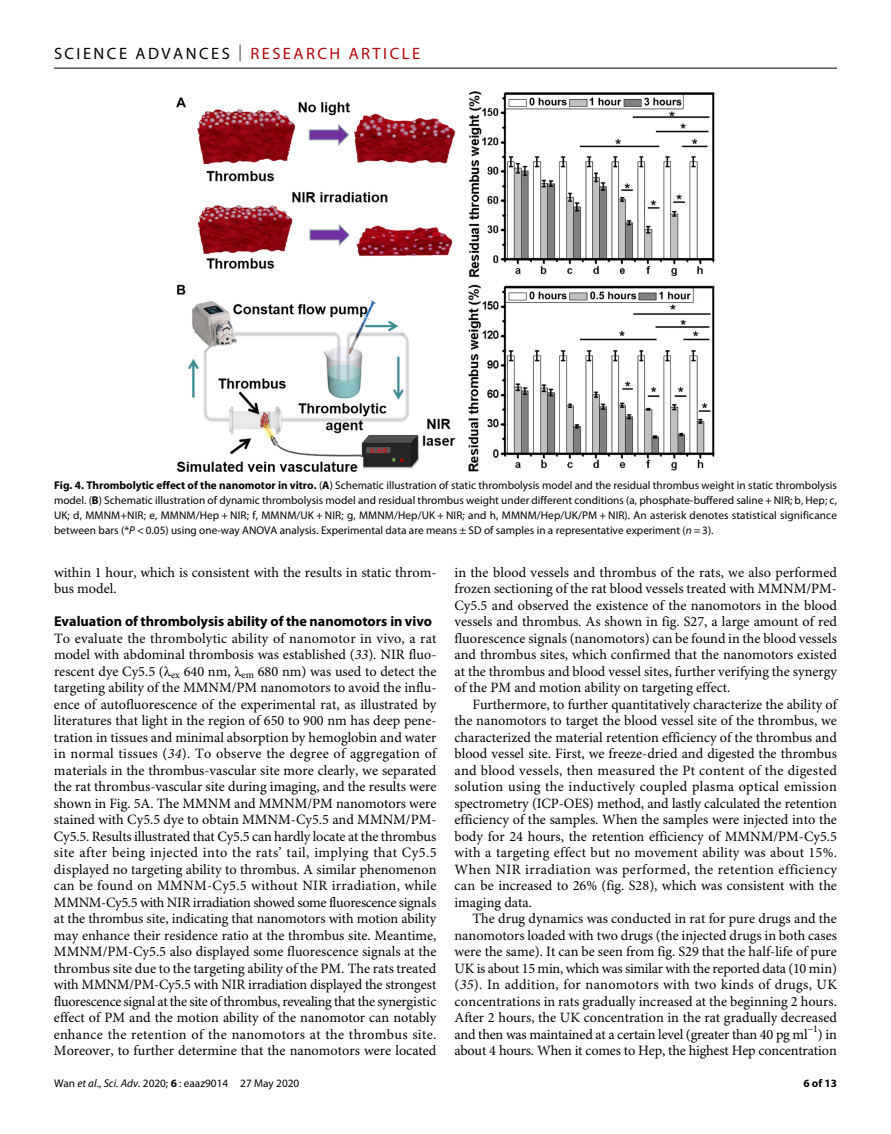
<style>
.page{position:relative;width:891px;height:1134px;background:#fff}
.page>*{position:absolute;margin:0;border:0;box-sizing:border-box;transform-origin:0 0}
.t1{font:16.5px "Myriad Pro";letter-spacing:.15em;color:#000}
.t2{font:14.25px/16.5px "Minion Pro";color:#000;text-align:justify}
.t3{font:700 14.25px "Myriad Pro";color:#000}
.t4{font:11.25px/15px "Myriad Pro";color:#000;text-align:justify}
.t5{font:700 11.25px "Myriad Pro";color:#000}
.s1{font-weight:300}
.s2{color:#b10508}
.s3{font-weight:700}
.s4{font-style:italic}
</style>
<div class="page">
<hr style="left:54px;top:68px;width:783px;height:1px;background:#000">
<img style="left:176px;top:91px;width:539px;height:381px">
<p class="t1" style="left:54px;top:40px;width:368px">SCIENCE ADVANCES <span class="s1">|</span> <span class="s2">RESEARCH ARTICLE</span></p>
<p class="t4" style="left:54px;top:477px;width:785px"><span class="s3">Fig. 4. Thrombolytic effect of the nanomotor in vitro.</span> (<span class="s3">A</span>) Schematic illustration of static thrombolysis model and the residual thrombus weight in static thrombolysis model. (<span class="s3">B</span>) Schematic illustration of dynamic thrombolysis model and residual thrombus weight under different conditions (a, phosphate-buffered saline + NIR; b, Hep; c, UK; d, MMNM+NIR; e, MMNM/Hep + NIR; f, MMNM/UK + NIR; g, MMNM/Hep/UK + NIR; and h, MMNM/Hep/UK/PM + NIR). An asterisk denotes statistical significance between bars (*<span class="s4">P</span> &lt; 0.05) using one-way ANOVA analysis. Experimental data are means ± SD of samples in a representative experiment (<span class="s4">n</span> = 3).</p>
<p class="t2" style="left:54px;top:565px;width:384px">within 1 hour, which is consistent with the results in static throm&shy;bus model.</p>
<p class="t3" style="left:54px;top:610px;width:380px">Evaluation of thrombolysis ability of the nanomotors in vivo</p>
<p class="t2" style="left:54px;top:631px;width:384px">To evaluate the thrombolytic ability of nanomotor in vivo, a rat model with abdominal thrombosis was established (<span class="s4">33</span>). NIR fluo&shy;rescent dye Cy5.5 (●<sub>ex</sub> 640 nm, ●<sub>em</sub> 680 nm) was used to detect the targeting ability of the MMNM/PM nanomotors to avoid the influ&shy;ence of autofluorescence of the experimental rat, as illustrated by literatures that light in the region of 650 to 900 nm has deep pene&shy;tration in tissues and minimal absorption by hemoglobin and water in normal tissues (<span class="s4">34</span>). To observe the degree of aggregation of materials in the thrombus-vascular site more clearly, we separated the rat thrombus-vascular site during imaging, and the results were shown in Fig. 5A. The MMNM and MMNM/PM nanomotors were stained with Cy5.5 dye to obtain MMNM-Cy5.5 and MMNM/PM-Cy5.5. Results illustrated that Cy5.5 can hardly locate at the thrombus site after being injected into the rats’ tail, implying that Cy5.5 displayed no targeting ability to thrombus. A similar phenomenon can be found on MMNM-Cy5.5 without NIR irradiation, while MMNM-Cy5.5 with NIR irradiation showed some fluorescence signals at the thrombus site, indicating that nanomotors with motion ability may enhance their residence ratio at the thrombus site. Meantime, MMNM/PM-Cy5.5 also displayed some fluorescence signals at the thrombus site due to the targeting ability of the PM. The rats treated with MMNM/PM-Cy5.5 with NIR irradiation displayed the strongest fluorescence signal at the site of thrombus, revealing that the synergistic effect of PM and the motion ability of the nanomotor can notably enhance the retention of the nanomotors at the thrombus site.<br>Moreover, to further determine that the nanomotors were located</p>
<p class="t4" style="left:54px;top:1076px;width:247px">Wan <span class="s4">et al</span>., <span class="s4">Sci. Adv.</span> 2020; <span class="s3">6</span> : eaaz9014 27 May 2020</p>
<p class="t2" style="left:454px;top:565px;width:384px">in the blood vessels and thrombus of the rats, we also performed frozen sectioning of the rat blood vessels treated with MMNM/PM-Cy5.5 and observed the existence of the nanomotors in the blood vessels and thrombus. As shown in fig. S27, a large amount of red fluorescence signals (nanomotors) can be found in the blood vessels and thrombus sites, which confirmed that the nanomotors existed at the thrombus and blood vessel sites, further verifying the synergy of the PM and motion ability on targeting effect.</p>
<p class="t2" style="left:454px;top:697px;width:384px;text-indent:18px">Furthermore, to further quantitatively characterize the ability of the nanomotors to target the blood vessel site of the thrombus, we characterized the material retention efficiency of the thrombus and blood vessel site. First, we freeze-dried and digested the thrombus and blood vessels, then measured the Pt content of the digested solution using the inductively coupled plasma optical emission spectrometry (ICP-OES) method, and lastly calculated the retention efficiency of the samples. When the samples were injected into the body for 24 hours, the retention efficiency of MMNM/PM-Cy5.5 with a targeting effect but no movement ability was about 15%.<br>When NIR irradiation was performed, the retention efficiency can be increased to 26% (fig. S28), which was consistent with the imaging data.</p>
<p class="t2" style="left:454px;top:912px;width:384px;text-indent:18px">The drug dynamics was conducted in rat for pure drugs and the nanomotors loaded with two drugs (the injected drugs in both cases were the same). It can be seen from fig. S29 that the half-life of pure UK is about 15 min, which was similar with the reported data (10 min) (<span class="s4">35</span>). In addition, for nanomotors with two kinds of drugs, UK concentrations in rats gradually increased at the beginning 2 hours.<br>After 2 hours, the UK concentration in the rat gradually decreased and then was maintained at a certain level (greater than 40 pg ml<sup>−1</sup>) in about 4 hours. When it comes to Hep, the highest Hep concentration</p>
<p class="t5" style="left:803px;top:1074px;width:35px">6 of 13</p>
</div>
